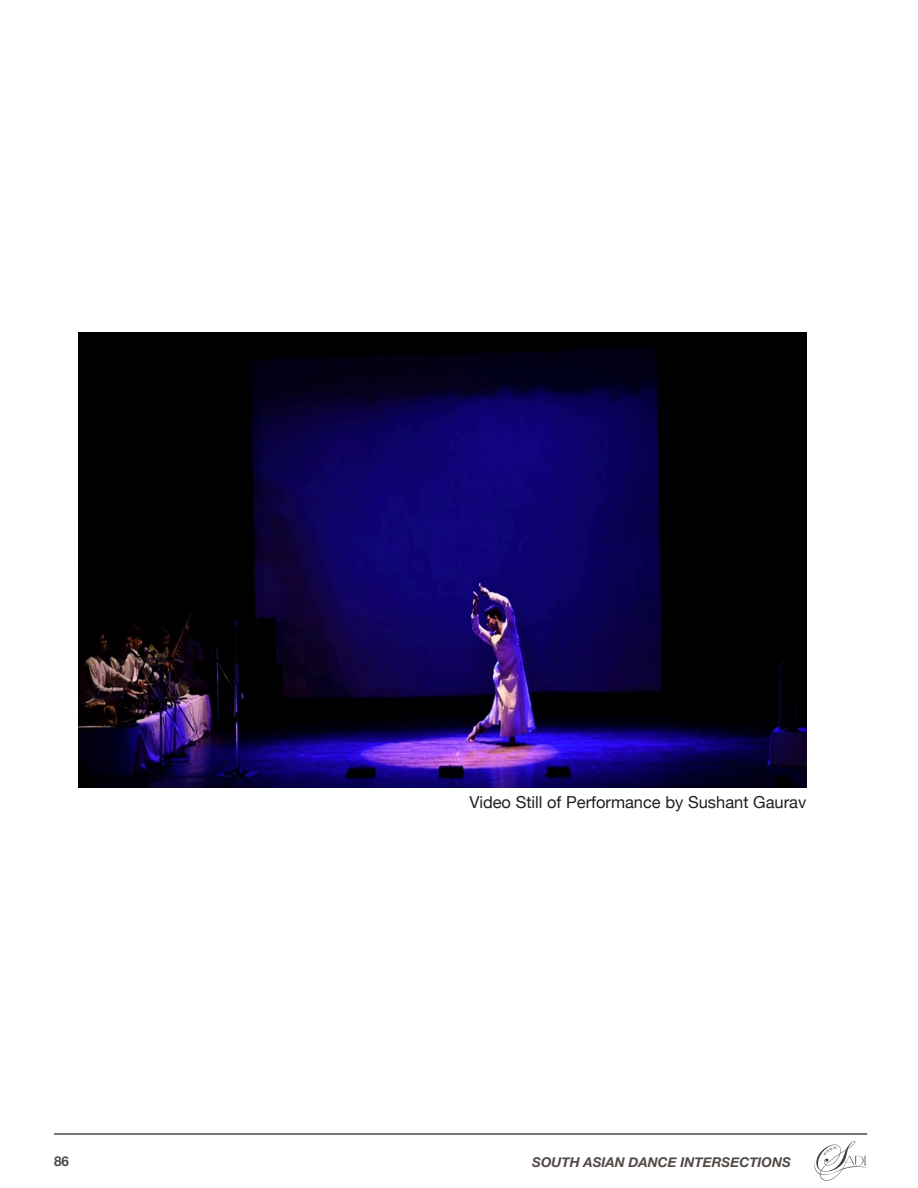
<style>
.page{position:relative;width:918px;height:1188px;background:#fff}
.page>*{position:absolute;margin:0;border:0;box-sizing:border-box;transform-origin:0 0}
.t1{font:16.5px "Helvetica Neue";color:#231f20}
.t2{font:italic 700 13.5px "Helvetica Neue";color:#524a47}
.t3{font:700 13.5px "Helvetica Neue";color:#524a47}
</style>
<div class="page">
<hr style="left:54px;top:1133px;width:813px;height:2px;background:#524a47">
<svg style="left:814px;top:1141px;width:53px;height:40px"></svg>
<img style="left:79px;top:333px;width:727px;height:454px">
<p class="t1" style="left:470px;top:790px;width:338px">Video Still of Performance by Sushant Gaurav</p>
<p class="t3" style="left:54px;top:1150px;width:17px">86</p>
<p class="t2" style="left:532px;top:1151px;width:260px">SOUTH ASIAN DANCE INTERSECTIONS</p>
</div>
